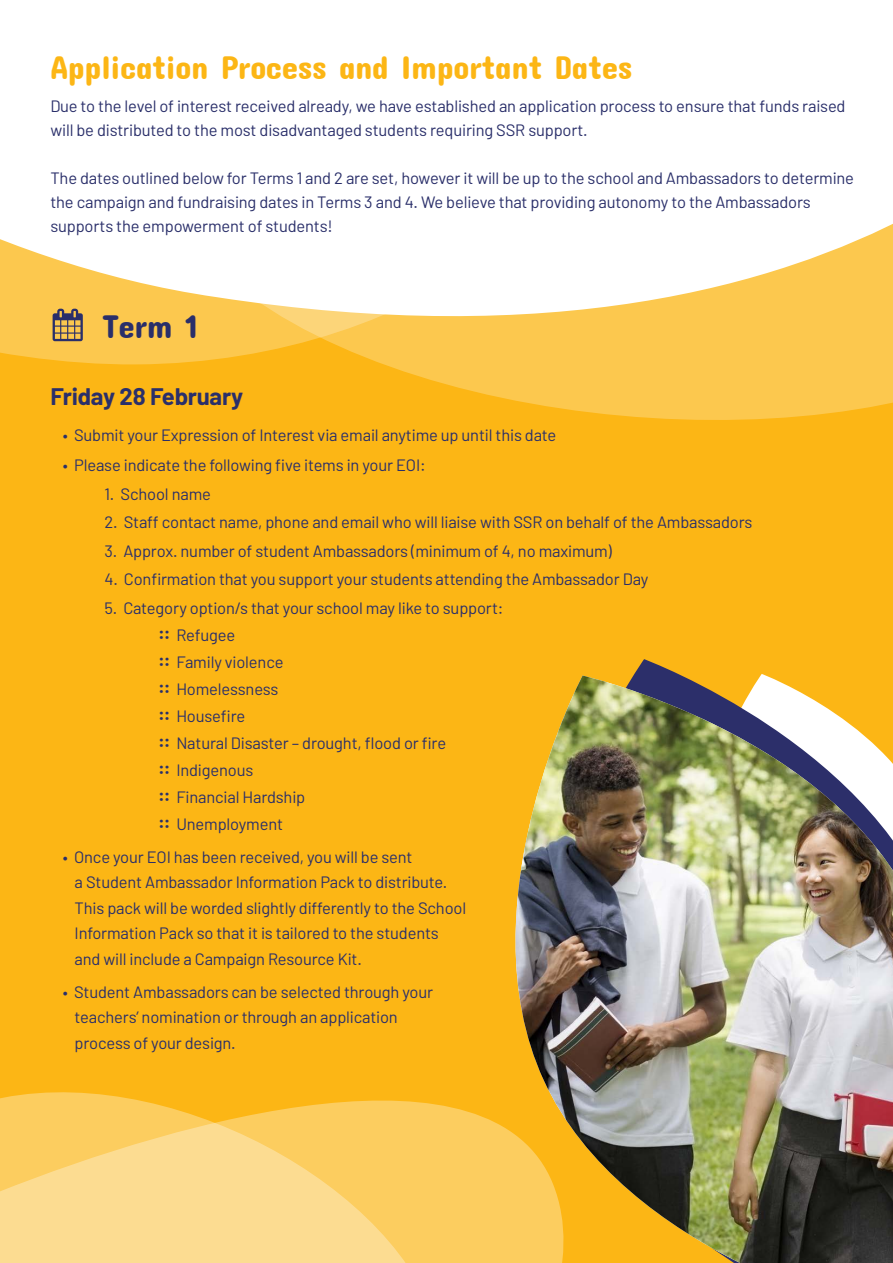
<style>
.page{position:relative;width:893px;height:1263px;background:#fcb615}
.page>*{position:absolute;margin:0;border:0;box-sizing:border-box;transform-origin:0 0}
.t1{font:33px "Concert One";letter-spacing:-.01em;color:#fcb615}
.t2{font:33px "Concert One";color:#2a2f6a}
.t3{font:700 24px "Barlow";letter-spacing:-.01em;color:#2a2f6a}
.t4{font:16.5px/25.5px "Barlow";letter-spacing:-.01em;color:#2a2f6a}
.s1{font-weight:700}
</style>
<div class="page">
<svg style="left:513px;top:400px;width:380px;height:20px;fill:#fcc84e"></svg>
<svg style="left:0;top:0;width:893px;height:400px;background:#feeecb"></svg>
<svg style="left:0;top:1092px;width:463px;height:171px;background:#fcd272"></svg>
<img style="left:463px;top:675px;width:430px;height:588px">
<svg style="left:53px;top:309px;width:30px;height:32px"></svg>
<p class="t1" style="left:50px;top:48px;width:584px">Application Process and Important Dates</p>
<p class="t4" style="left:50px;top:94px;width:797px;line-height:24px">Due to the level of interest received already, we have established an application process to ensure that funds raised will be distributed to the most disadvantaged students requiring SSR support.</p>
<p class="t4" style="left:50px;top:166px;width:805px;line-height:24px">The dates outlined below for Terms 1 and 2 are set, however it will be up to the school and Ambassadors to determine the campaign and fundraising dates in Terms 3 and 4. We believe that providing autonomy to the Ambassadors supports the empowerment of students!</p>
<p class="t2" style="left:103px;top:306px;width:96px">Term 1</p>
<p class="t3" style="left:50px;top:381px;width:195px">Friday 28 February</p>
<p class="t4" style="left:63px;top:422px;width:495px">• Submit your Expression of Interest via email anytime up until this date</p>
<p class="t4" style="left:63px;top:452px;width:364px">• Please indicate the following five items in your EOI:</p>
<p class="t4" style="left:104px;top:481px;width:108px">1. School name</p>
<p class="t4" style="left:104px;top:509px;width:649px">2. Staff contact name, phone and email who will liaise with SSR on behalf of the Ambassadors</p>
<p class="t4" style="left:104px;top:538px;width:509px">3. Approx. number of student Ambassadors (minimum of 4, no maximum)</p>
<p class="t4" style="left:104px;top:566px;width:546px">4. Confirmation that you support your students attending the Ambassador Day</p>
<p class="t4" style="left:104px;top:595px;width:401px">5. Category option/s that your school may like to support:</p>
<p class="t4" style="left:158px;top:622px;width:78px"><span class="s1">::</span> Refugee</p>
<p class="t4" style="left:158px;top:649px;width:127px"><span class="s1">::</span> Family violence</p>
<p class="t4" style="left:158px;top:676px;width:122px"><span class="s1">::</span> Homelessness</p>
<p class="t4" style="left:158px;top:703px;width:88px"><span class="s1">::</span> Housefire</p>
<p class="t4" style="left:158px;top:730px;width:289px"><span class="s1">::</span> Natural Disaster – drought, flood or fire</p>
<p class="t4" style="left:158px;top:757px;width:96px"><span class="s1">::</span> Indigenous</p>
<p class="t4" style="left:158px;top:784px;width:148px"><span class="s1">::</span> Financial Hardship</p>
<p class="t4" style="left:158px;top:811px;width:126px"><span class="s1">::</span> Unemployment</p>
<p class="t4" style="left:75px;top:844px;width:393px;text-indent:-12px">• Once your EOI has been received, you will be sent<br>a Student Ambassador Information Pack to distribute.<br>This pack will be worded slightly differently to the School Information Pack so that it is tailored to the students and will include a Campaign Resource Kit.</p>
<p class="t4" style="left:75px;top:979px;width:360px;text-indent:-12px">• Student Ambassadors can be selected through your teachers’ nomination or through an application process of your design.</p>
</div>
